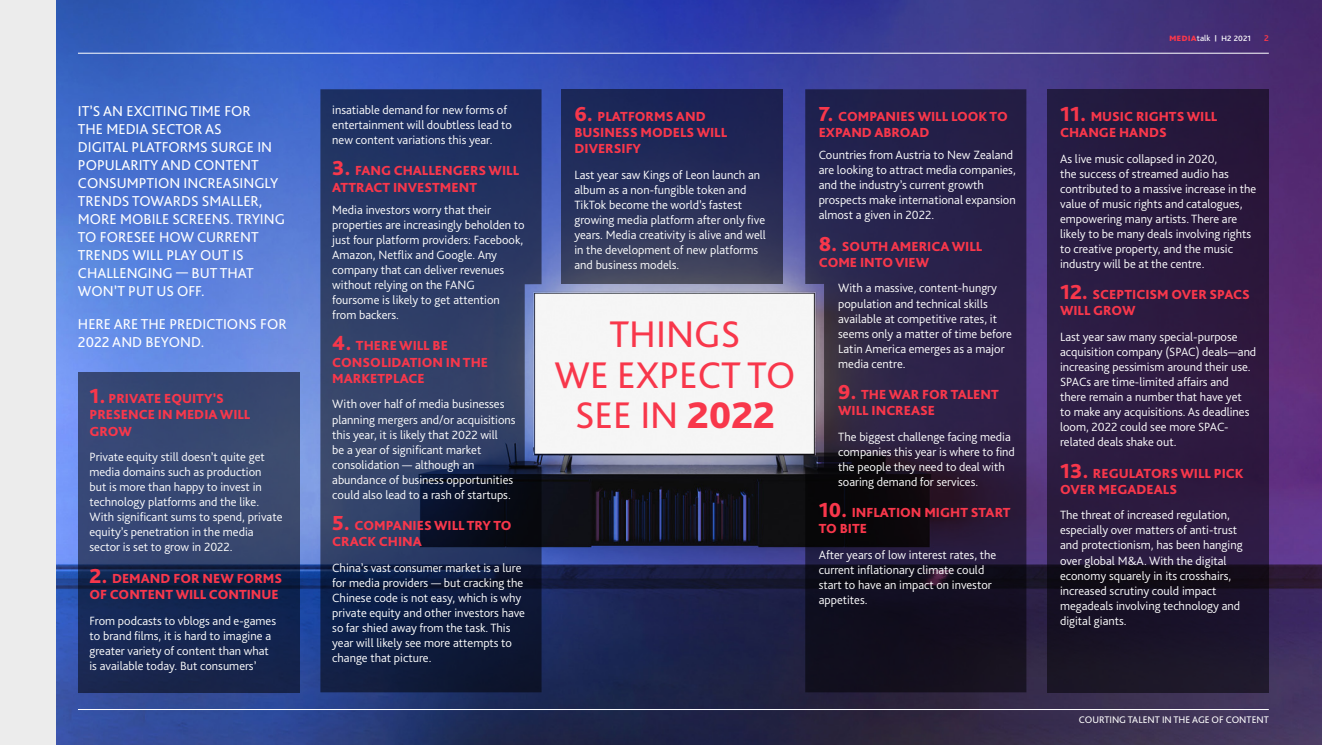
<style>
.page{position:relative;width:1322px;height:745px;background:#fff}
.page>*{position:absolute;margin:0;border:0;box-sizing:border-box;transform-origin:0 0}
.t1{font:38.75px/40px "Bliss Pro";color:#f8374b;text-align:center}
.t2{font:15px/18px "Bliss Pro";color:#fff}
.t3{font:800 13.75px/16.2px "Bliss Pro";color:#f8374b}
.t4{font:300 12.5px/15px "Bliss Pro";color:#fff}
.t5{font:10px "Bliss Pro";color:#fff}
.t6{font:700 8.75px "Bliss Pro";color:#f8374b}
.s1{font-size:21.25px}
.s2{font-weight:800}
.s3{font-weight:800;color:#f8374b}
.s4{font-size:8.75px}
.s5{font-weight:800;font-size:6.25px}
</style>
<div class="page">
<img style="left:56px;top:0;width:1266px;height:744px">
<hr style="left:78px;top:53px;width:1191px;height:1px;background:#fff">
<hr style="left:78px;top:708px;width:1191px;height:1px;background:#fff">
<svg style="left:320px;top:89px;width:221px;height:603px;background:#223057"></svg>
<div style="left:562px;top:89px;width:221px;height:194px;background:linear-gradient(to bottom,#131d54,#3f435f)"></div>
<svg style="left:805px;top:89px;width:221px;height:603px;background:#211a38"></svg>
<svg style="left:1047px;top:89px;width:222px;height:603px;background:#261839"></svg>
<svg style="left:78px;top:372px;width:221px;height:320px;background:#293963"></svg>
<img style="left:523px;top:287px;width:315px;height:188px">
<div style="left:0;top:0;width:56px;height:744px;background:#ececec"></div>
<p class="t2" style="left:78px;top:102px;width:208px">IT’S AN EXCITING TIME FOR<br>THE MEDIA SECTOR AS<br>DIGITAL PLATFORMS SURGE IN<br>POPULARITY AND CONTENT<br>CONSUMPTION INCREASINGLY<br>TRENDS TOWARDS SMALLER,<br>MORE MOBILE SCREENS. TRYING<br>TO FORESEE HOW CURRENT<br>TRENDS WILL PLAY OUT IS<br>CHALLENGING — BUT THAT<br>WON’T PUT US OFF.</p>
<p class="t2" style="left:78px;top:314px;width:210px">HERE ARE THE PREDICTIONS FOR<br>2022 AND BEYOND.</p>
<p class="t3" style="left:89px;top:390px;width:162px"><span class="s1">1.</span> PRIVATE EQUITY’S<br>PRESENCE IN MEDIA WILL<br>GROW</p>
<p class="t4" style="left:89px;top:449px;width:194px">Private equity still doesn’t quite get media domains such as production<br>but is more than happy to invest in technology platforms and the like.<br>With significant sums to spend, private equity’s penetration in the media sector is set to grow in 2022.</p>
<p class="t3" style="left:89px;top:569px;width:194px"><span class="s1">2.</span> DEMAND FOR NEW FORMS<br>OF CONTENT WILL CONTINUE</p>
<p class="t4" style="left:89px;top:612px;width:188px">From podcasts to vblogs and e-games to brand films, it is hard to imagine a greater variety of content than what is available today. But consumers’</p>
<p class="t4" style="left:332px;top:102px;width:181px">insatiable demand for new forms of entertainment will doubtless lead to new content variations this year.</p>
<p class="t3" style="left:332px;top:162px;width:188px"><span class="s1">3.</span> FANG CHALLENGERS WILL<br>ATTRACT INVESTMENT</p>
<p class="t4" style="left:332px;top:202px;width:194px">Media investors worry that their properties are increasingly beholden to just four platform providers: Facebook,<br>Amazon, Netflix and Google. Any company that can deliver revenues without relying on the FANG foursome is likely to get attention from backers.</p>
<p class="t3" style="left:332px;top:337px;width:157px"><span class="s1">4.</span> THERE WILL BE<br>CONSOLIDATION IN THE<br>MARKETPLACE</p>
<p class="t4" style="left:332px;top:396px;width:185px">With over half of media businesses planning mergers and/or acquisitions this year, it is likely that 2022 will<br>be a year of significant market consolidation — although an abundance of business opportunities could also lead to a rash of startups.</p>
<p class="t3" style="left:332px;top:516px;width:181px"><span class="s1">5.</span> COMPANIES WILL TRY TO<br>CRACK CHINA</p>
<p class="t4" style="left:332px;top:559px;width:194px">China’s vast consumer market is a lure for media providers — but cracking the Chinese code is not easy, which is why private equity and other investors have so far shied away from the task. This year will likely see more attempts to change that picture.</p>
<p class="t3" style="left:574px;top:108px;width:154px"><span class="s1">6.</span> PLATFORMS AND<br>BUSINESS MODELS WILL<br>DIVERSIFY</p>
<p class="t4" style="left:574px;top:167px;width:193px">Last year saw Kings of Leon launch an album as a non-fungible token and TikTok become the world’s fastest growing media platform after only five years. Media creativity is alive and well in the development of new platforms and business models.</p>
<h1 class="t1" style="left:554px;top:313px;width:242px">THINGS<br>WE EXPECT TO<br>SEE IN <span class="s2">2022</span></h1>
<p class="t3" style="left:819px;top:108px;width:191px"><span class="s1">7.</span> COMPANIES WILL LOOK TO<br>EXPAND ABROAD</p>
<p class="t4" style="left:819px;top:147px;width:199px">Countries from Austria to New Zealand are looking to attract media companies, and the industry’s current growth prospects make international expansion almost a given in 2022.</p>
<p class="t3" style="left:818px;top:237px;width:165px"><span class="s1">8.</span> SOUTH AMERICA WILL<br>COME INTO VIEW</p>
<p class="t4" style="left:838px;top:280px;width:175px">With a massive, content-hungry population and technical skills available at competitive rates, it seems only a matter of time before<br>Latin America emerges as a major media centre.</p>
<p class="t3" style="left:838px;top:385px;width:162px"><span class="s1">9.</span> THE WAR FOR TALENT<br>WILL INCREASE</p>
<p class="t4" style="left:838px;top:428px;width:178px">The biggest challenge facing media companies this year is where to find the people they need to deal with soaring demand for services.</p>
<p class="t3" style="left:818px;top:504px;width:193px"><span class="s1">10.</span> INFLATION MIGHT START<br>TO BITE</p>
<p class="t4" style="left:819px;top:546px;width:179px">After years of low interest rates, the current inflationary climate could start to have an impact on investor appetites.</p>
<p class="t5" style="left:1169px;top:32px;width:84px"><span class="s3">media</span><span class="s4">talk</span> <span class="s5">|</span> h2 2021</p>
<p class="t6" style="left:1264px;top:33px;width:6px">2</p>
<p class="t3" style="left:1060px;top:108px;width:159px"><span class="s1">11.</span> MUSIC RIGHTS WILL<br>CHANGE HANDS</p>
<p class="t4" style="left:1060px;top:151px;width:198px">As live music collapsed in 2020,<br>the success of streamed audio has contributed to a massive increase in the value of music rights and catalogues, empowering many artists. There are likely to be many deals involving rights to creative property, and the music industry will be at the centre.</p>
<p class="t3" style="left:1060px;top:286px;width:191px"><span class="s1">12.</span> SCEPTICISM OVER SPACS<br>WILL GROW</p>
<p class="t4" style="left:1060px;top:329px;width:198px">Last year saw many special-purpose acquisition company (SPAC) deals—and increasing pessimism around their use.<br>SPACs are time-limited affairs and there remain a number that have yet<br>to make any acquisitions. As deadlines loom, 2022 could see more SPAC&shy;related deals shake out.</p>
<p class="t3" style="left:1060px;top:464px;width:185px"><span class="s1">13.</span> REGULATORS WILL PICK<br>OVER MEGADEALS</p>
<p class="t4" style="left:1060px;top:507px;width:184px">The threat of increased regulation, especially over matters of anti-trust and protectionism, has been hanging over global M&amp;A. With the digital economy squarely in its crosshairs, increased scrutiny could impact megadeals involving technology and digital giants.</p>
<p class="t5" style="left:1078px;top:713px;width:192px">COURTING TALENT IN THE AGE OF CONTENT</p>
</div>
